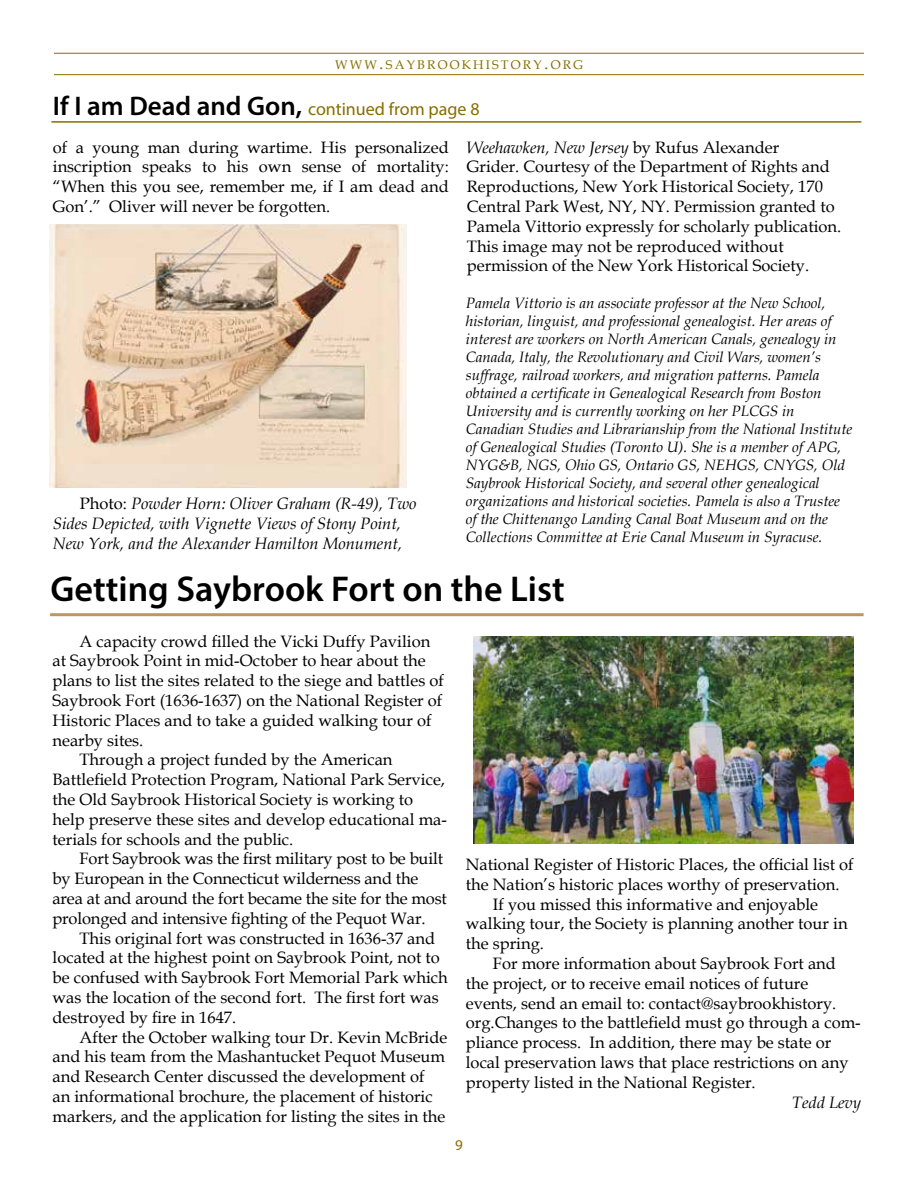
<style>
.page{position:relative;width:918px;height:1188px;background:#fff}
.page>*{position:absolute;margin:0;border:0;box-sizing:border-box;transform-origin:0 0}
.t1{font:600 36px "Myriad Pro";color:#000}
.t2{font:18px "Myriad Pro";color:#886d00}
.t3{font:16.5px/19.8px "Book Antiqua";color:#000;text-align:justify}
.t4{font:italic 16.5px/19.8px "Book Antiqua";color:#000}
.t5{font:italic 15px/18px "Book Antiqua";color:#000}
.t6{font:15px "Myriad Pro";color:#886d00}
.t7{font:12.6px "Book Antiqua";letter-spacing:.17em;color:#886d00}
.s1{font-size:18px}
.s2{font-weight:600;font-size:27px;color:#000}
.s3{font-style:normal}
.s4{font-style:italic}
</style>
<div class="page">
<hr style="left:54px;top:74px;width:810px;height:1px;background:#886d00">
<hr style="left:54px;top:53px;width:810px;height:1px;background:#886d00">
<hr style="left:50px;top:613px;width:814px;height:3px;background:#ba9765">
<img style="left:474px;top:637px;width:379px;height:206px">
<img style="left:50px;top:225px;width:357px;height:263px">
<hr style="left:51px;top:121px;width:810px;height:2px;background:#886d00">
<p class="t7" style="left:335px;top:56px;width:249px">WWW<span class="s1">.</span>SAYBROOKHISTORY<span class="s1">.</span>ORG</p>
<p class="t2" style="left:53px;top:98px;width:428px"><span class="s2">If I am Dead and Gon,</span> continued from page 8</p>
<p class="t3" style="left:53px;top:137px;width:397px">of a young man during wartime. His personalized inscription speaks to his own sense of mortality: “When this you see, remember me, if I am dead and Gon’.” Oliver will never be forgotten.</p>
<p class="t4" style="left:53px;top:493px;width:365px;text-indent:27px"><span class="s3">Photo:</span> Powder Horn: Oliver Graham (R-49), Two<br>Sides Depicted, with Vignette Views of Stony Point,<br>New York, and the Alexander Hamilton Monument,</p>
<p class="t3" style="left:467px;top:137px;width:376px;text-align:left"><span class="s4">Weehawken, New Jersey</span> by Rufus Alexander<br>Grider. Courtesy of the Department of Rights and Reproductions, New York Historical Society, 170<br>Central Park West, NY, NY. Permission granted to Pamela Vittorio expressly for scholarly publication.<br>This image may not be reproduced without permission of the New York Historical Society.</p>
<p class="t5" style="left:466px;top:293px;width:388px">Pamela Vittorio is an associate professor at the New School, historian, linguist, and professional genealogist. Her areas of interest are workers on North American Canals, genealogy in Canada, Italy, the Revolutionary and Civil Wars, women’s suffrage, railroad workers, and migration patterns. Pamela obtained a certificate in Genealogical Research from Boston University and is currently working on her PLCGS in Canadian Studies and Librarianship from the National Institute of Genealogical Studies (Toronto U). She is a member of APG, NYG&amp;B, NGS, Ohio GS, Ontario GS, NEHGS, CNYGS, Old Saybrook Historical Society, and several other genealogical organizations and historical societies. Pamela is also a Trustee of the Chittenango Landing Canal Boat Museum and on the Collections Committee at Erie Canal Museum in Syracuse.</p>
<h1 class="t1" style="left:50px;top:566px;width:516px">Getting Saybrook Fort on the List</h1>
<p class="t3" style="left:80px;top:631px;width:352px">A capacity crowd filled the Vicki Duffy Pavilion</p>
<p class="t3" style="left:53px;top:651px;width:375px">at Saybrook Point in mid-October to hear about the</p>
<p class="t3" style="left:53px;top:670px;width:393px">plans to list the sites related to the siege and battles of</p>
<p class="t3" style="left:53px;top:690px;width:391px">Saybrook Fort (1636-1637) on the National Register of</p>
<p class="t3" style="left:53px;top:710px;width:381px">Historic Places and to take a guided walking tour of</p>
<p class="t3" style="left:53px;top:730px;width:92px">nearby sites.</p>
<p class="t3" style="left:80px;top:750px;width:314px">Through a project funded by the American</p>
<p class="t3" style="left:53px;top:769px;width:394px">Battlefield Protection Program, National Park Service,</p>
<p class="t3" style="left:53px;top:789px;width:362px">the Old Saybrook Historical Society is working to</p>
<p class="t3" style="left:53px;top:809px;width:396px">help preserve these sites and develop educational ma-</p>
<p class="t3" style="left:53px;top:829px;width:242px">terials for schools and the public.</p>
<p class="t3" style="left:80px;top:849px;width:365px">Fort Saybrook was the first military post to be built</p>
<p class="t3" style="left:53px;top:868px;width:367px">by European in the Connecticut wilderness and the</p>
<p class="t3" style="left:53px;top:888px;width:396px">area at and around the fort became the site for the most</p>
<p class="t3" style="left:53px;top:908px;width:374px">prolonged and intensive fighting of the Pequot War.</p>
<p class="t3" style="left:80px;top:928px;width:357px">This original fort was constructed in 1636-37 and</p>
<p class="t3" style="left:53px;top:948px;width:389px">located at the highest point on Saybrook Point, not to</p>
<p class="t3" style="left:53px;top:967px;width:397px">be confused with Saybrook Fort Memorial Park which</p>
<p class="t3" style="left:53px;top:987px;width:388px">was the location of the second fort. The first fort was</p>
<p class="t3" style="left:53px;top:1007px;width:185px">destroyed by fire in 1647.</p>
<p class="t3" style="left:80px;top:1027px;width:369px">After the October walking tour Dr. Kevin McBride</p>
<p class="t3" style="left:53px;top:1047px;width:394px">and his team from the Mashantucket Pequot Museum</p>
<p class="t3" style="left:53px;top:1066px;width:374px">and Research Center discussed the development of</p>
<p class="t3" style="left:53px;top:1086px;width:382px">an informational brochure, the placement of historic</p>
<p class="t3" style="left:53px;top:1106px;width:394px">markers, and the application for listing the sites in the</p>
<p class="t3" style="left:466px;top:854px;width:389px">National Register of Historic Places, the official list of</p>
<p class="t3" style="left:466px;top:874px;width:375px">the Nation’s historic places worthy of preservation.</p>
<p class="t3" style="left:493px;top:894px;width:327px">If you missed this informative and enjoyable</p>
<p class="t3" style="left:466px;top:914px;width:383px">walking tour, the Society is planning another tour in</p>
<p class="t3" style="left:466px;top:933px;width:80px">the spring.</p>
<p class="t3" style="left:493px;top:953px;width:345px">For more information about Saybrook Fort and</p>
<p class="t3" style="left:466px;top:973px;width:344px">the project, or to receive email notices of future</p>
<p class="t3" style="left:466px;top:993px;width:372px">events, send an email to: contact@saybrookhistory.</p>
<p class="t3" style="left:466px;top:1013px;width:396px">org.Changes to the battlefield must go through a com-</p>
<p class="t3" style="left:466px;top:1032px;width:367px">pliance process. In addition, there may be state or</p>
<p class="t3" style="left:466px;top:1052px;width:384px">local preservation laws that place restrictions on any</p>
<p class="t3" style="left:466px;top:1072px;width:291px">property listed in the National Register.</p>
<p class="t4" style="left:792px;top:1092px;width:71px">Tedd Levy</p>
<p class="t6" style="left:455px;top:1135px;width:9px">9</p>
</div>
